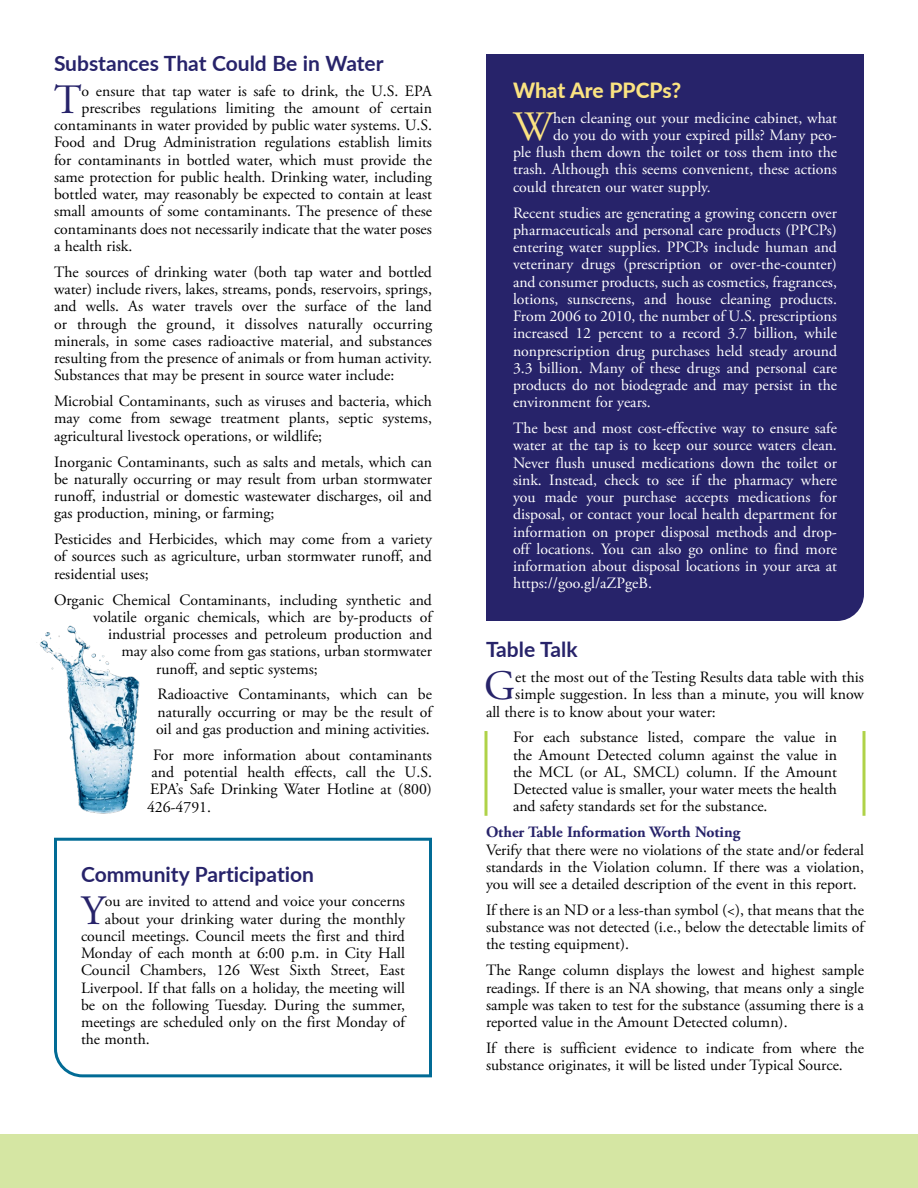
<style>
.page{position:relative;width:918px;height:1188px;background:#fff}
.page>*{position:absolute;margin:0;border:0;box-sizing:border-box;transform-origin:0 0}
.First_Paragraph_23{font:41.7px "Adobe Garamond Pro";color:#27236a}
.First_Paragraph_23_W{font:41.7px "Adobe Garamond Pro";color:#fbe381}
.Article_Head_23_Blue{font:700 21px "Lato";color:#27236a}
.Article_Head_23_Gold{font:800 21px "Lato";color:#fbe381}
.Paragraphs_23{font:15.75px/17.2px "Adobe Garamond Pro";color:#000;text-align:justify}
.First_Paragraph_23-2{font:15.75px "Adobe Garamond Pro";color:#000}
.Paragraphs_23_White{font:15.75px/17.2px "Adobe Garamond Pro";color:#fff;text-align:justify}
.Table_Talk_23{font:15.75px/17.2px "Adobe Garamond Pro";color:#000;text-align:justify}
.First_Paragraph_23_W-2{font:15.75px "Adobe Garamond Pro";color:#fff}
.Subheader_23{font:700 15.75px "Adobe Garamond Pro";color:#27236a}
</style>
<div class="page">
<div style="left:0;top:1134px;width:918px;height:54px;background:#d5e6a3"></div>
<div style="left:486px;top:54px;width:378px;height:567px;background:#27236a"></div>
<img style="left:36px;top:625px;width:104px;height:189px">
<svg style="left:484px;top:731px;width:4px;height:85px"></svg>
<svg style="left:862px;top:731px;width:4px;height:85px"></svg>
<svg style="left:54px;top:837px;width:378px;height:241px"></svg>
<p class="Article_Head_23_Blue" style="left:54px;top:48px;width:331px">Substances That Could Be in Water</p>
<p class="First_Paragraph_23" style="left:54px;top:75px;width:29px">T</p>
<p class="First_Paragraph_23-2" style="left:82px;top:81px;width:352px">o ensure that tap water is safe to drink, the U.S. EPA</p>
<p class="First_Paragraph_23-2" style="left:82px;top:98px;width:352px">prescribes regulations limiting the amount of certain</p>
<p class="First_Paragraph_23-2" style="left:54px;top:116px;width:380px">contaminants in water provided by public water systems. U.S.</p>
<p class="First_Paragraph_23-2" style="left:54px;top:133px;width:380px">Food and Drug Administration regulations establish limits</p>
<p class="First_Paragraph_23-2" style="left:54px;top:150px;width:380px">for contaminants in bottled water, which must provide the</p>
<p class="First_Paragraph_23-2" style="left:54px;top:167px;width:380px">same protection for public health. Drinking water, including</p>
<p class="First_Paragraph_23-2" style="left:54px;top:185px;width:379px">bottled water, may reasonably be expected to contain at least</p>
<p class="First_Paragraph_23-2" style="left:54px;top:202px;width:380px">small amounts of some contaminants. The presence of these</p>
<p class="First_Paragraph_23-2" style="left:54px;top:219px;width:379px">contaminants does not necessarily indicate that the water poses</p>
<p class="First_Paragraph_23-2" style="left:54px;top:236px;width:80px">a health risk.</p>
<p class="Paragraphs_23" style="left:54px;top:264px;width:380px">The sources of drinking water (both tap water and bottled water) include rivers, lakes, streams, ponds, reservoirs, springs, and wells. As water travels over the surface of the land or through the ground, it dissolves naturally occurring minerals, in some cases radioactive material, and substances resulting from the presence of animals or from human activity.<br>Substances that may be present in source water include:</p>
<p class="Paragraphs_23" style="left:54px;top:393px;width:379px">Microbial Contaminants, such as viruses and bacteria, which may come from sewage treatment plants, septic systems, agricultural livestock operations, or wildlife;</p>
<p class="Paragraphs_23" style="left:54px;top:454px;width:380px">Inorganic Contaminants, such as salts and metals, which can be naturally occurring or may result from urban stormwater runoff, industrial or domestic wastewater discharges, oil and gas production, mining, or farming;</p>
<p class="Paragraphs_23" style="left:54px;top:531px;width:379px">Pesticides and Herbicides, which may come from a variety of sources such as agriculture, urban stormwater runoff, and residential uses;</p>
<p class="Paragraphs_23" style="left:54px;top:592px;width:379px">Organic Chemical Contaminants, including synthetic and</p>
<p class="Paragraphs_23" style="left:93px;top:609px;width:341px">volatile organic chemicals, which are by-products of</p>
<p class="Paragraphs_23" style="left:108px;top:626px;width:326px">industrial processes and petroleum production and</p>
<p class="Paragraphs_23" style="left:122px;top:643px;width:312px">may also come from gas stations, urban stormwater</p>
<p class="Paragraphs_23" style="left:156px;top:661px;width:163px">runoff, and septic systems;</p>
<p class="Paragraphs_23" style="left:156px;top:686px;width:278px">Radioactive Contaminants, which can be naturally occurring or may be the result of oil and gas production and mining activities.</p>
<p class="Paragraphs_23" style="left:147px;top:747px;width:287px;text-indent:6px">For more information about contaminants and potential health effects, call the U.S.<br>EPA’s Safe Drinking Water Hotline at (800)<br>426-4791.</p>
<p class="Article_Head_23_Blue" style="left:81px;top:859px;width:235px">Community Participation</p>
<p class="First_Paragraph_23" style="left:81px;top:885px;width:25px">Y</p>
<p class="First_Paragraph_23-2" style="left:105px;top:892px;width:302px">ou are invited to attend and voice your concerns</p>
<p class="First_Paragraph_23-2" style="left:105px;top:909px;width:302px">about your drinking water during the monthly</p>
<p class="First_Paragraph_23-2" style="left:81px;top:926px;width:325px">council meetings. Council meets the first and third</p>
<p class="First_Paragraph_23-2" style="left:81px;top:944px;width:326px">Monday of each month at 6:00 p.m. in City Hall</p>
<p class="First_Paragraph_23-2" style="left:81px;top:961px;width:325px">Council Chambers, 126 West Sixth Street, East</p>
<p class="First_Paragraph_23-2" style="left:81px;top:978px;width:326px">Liverpool. If that falls on a holiday, the meeting will</p>
<p class="First_Paragraph_23-2" style="left:81px;top:995px;width:326px">be on the following Tuesday. During the summer,</p>
<p class="First_Paragraph_23-2" style="left:81px;top:1013px;width:325px">meetings are scheduled only on the first Monday of</p>
<p class="First_Paragraph_23-2" style="left:81px;top:1030px;width:70px">the month.</p>
<p class="Article_Head_23_Gold" style="left:513px;top:75px;width:170px">What Are PPCPs?</p>
<p class="First_Paragraph_23_W" style="left:513px;top:102px;width:42px">W</p>
<p class="First_Paragraph_23_W-2" style="left:553px;top:108px;width:285px">hen cleaning out your medicine cabinet, what</p>
<p class="First_Paragraph_23_W-2" style="left:553px;top:125px;width:285px">do you do with your expired pills? Many peo-</p>
<p class="First_Paragraph_23_W-2" style="left:513px;top:143px;width:326px">ple flush them down the toilet or toss them into the</p>
<p class="First_Paragraph_23_W-2" style="left:513px;top:160px;width:325px">trash. Although this seems convenient, these actions</p>
<p class="First_Paragraph_23_W-2" style="left:513px;top:177px;width:199px">could threaten our water supply.</p>
<p class="Paragraphs_23_White" style="left:513px;top:204px;width:326px">Recent studies are generating a growing concern over pharmaceuticals and personal care products (PPCPs) entering water supplies. PPCPs include human and veterinary drugs (prescription or over-the-counter) and consumer products, such as cosmetics, fragrances, lotions, sunscreens, and house cleaning products.<br>From 2006 to 2010, the number of U.S. prescriptions increased 12 percent to a record 3.7 billion, while nonprescription drug purchases held steady around 3.3 billion. Many of these drugs and personal care products do not biodegrade and may persist in the environment for years.</p>
<p class="Paragraphs_23_White" style="left:513px;top:420px;width:326px">The best and most cost-effective way to ensure safe water at the tap is to keep our source waters clean.<br>Never flush unused medications down the toilet or sink. Instead, check to see if the pharmacy where you made your purchase accepts medications for disposal, or contact your local health department for information on proper disposal methods and drop&shy;off locations. You can also go online to find more information about disposal locations in your area at https://goo.gl/aZPgeB.</p>
<p class="Article_Head_23_Blue" style="left:486px;top:634px;width:93px">Table Talk</p>
<p class="First_Paragraph_23" style="left:484px;top:661px;width:33px">G</p>
<p class="First_Paragraph_23-2" style="left:515px;top:668px;width:350px">et the most out of the Testing Results data table with this</p>
<p class="First_Paragraph_23-2" style="left:515px;top:685px;width:350px">simple suggestion. In less than a minute, you will know</p>
<p class="First_Paragraph_23-2" style="left:486px;top:702px;width:231px">all there is to know about your water:</p>
<p class="Table_Talk_23" style="left:513px;top:729px;width:326px">For each substance listed, compare the value in the Amount Detected column against the value in the MCL (or AL, SMCL) column. If the Amount Detected value is smaller, your water meets the health and safety standards set for the substance.</p>
<p class="Subheader_23" style="left:486px;top:823px;width:256px">Other Table Information Worth Noting</p>
<p class="Paragraphs_23" style="left:486px;top:842px;width:380px">Verify that there were no violations of the state and/or federal standards in the Violation column. If there was a violation, you will see a detailed description of the event in this report.</p>
<p class="Paragraphs_23" style="left:486px;top:902px;width:380px">If there is an ND or a less-than symbol (&lt;), that means that the substance was not detected (i.e., below the detectable limits of the testing equipment).</p>
<p class="Paragraphs_23" style="left:486px;top:962px;width:380px">The Range column displays the lowest and highest sample readings. If there is an NA showing, that means only a single sample was taken to test for the substance (assuming there is a reported value in the Amount Detected column).</p>
<p class="Paragraphs_23" style="left:486px;top:1040px;width:380px">If there is sufficient evidence to indicate from where the substance originates, it will be listed under Typical Source.</p>
</div>
